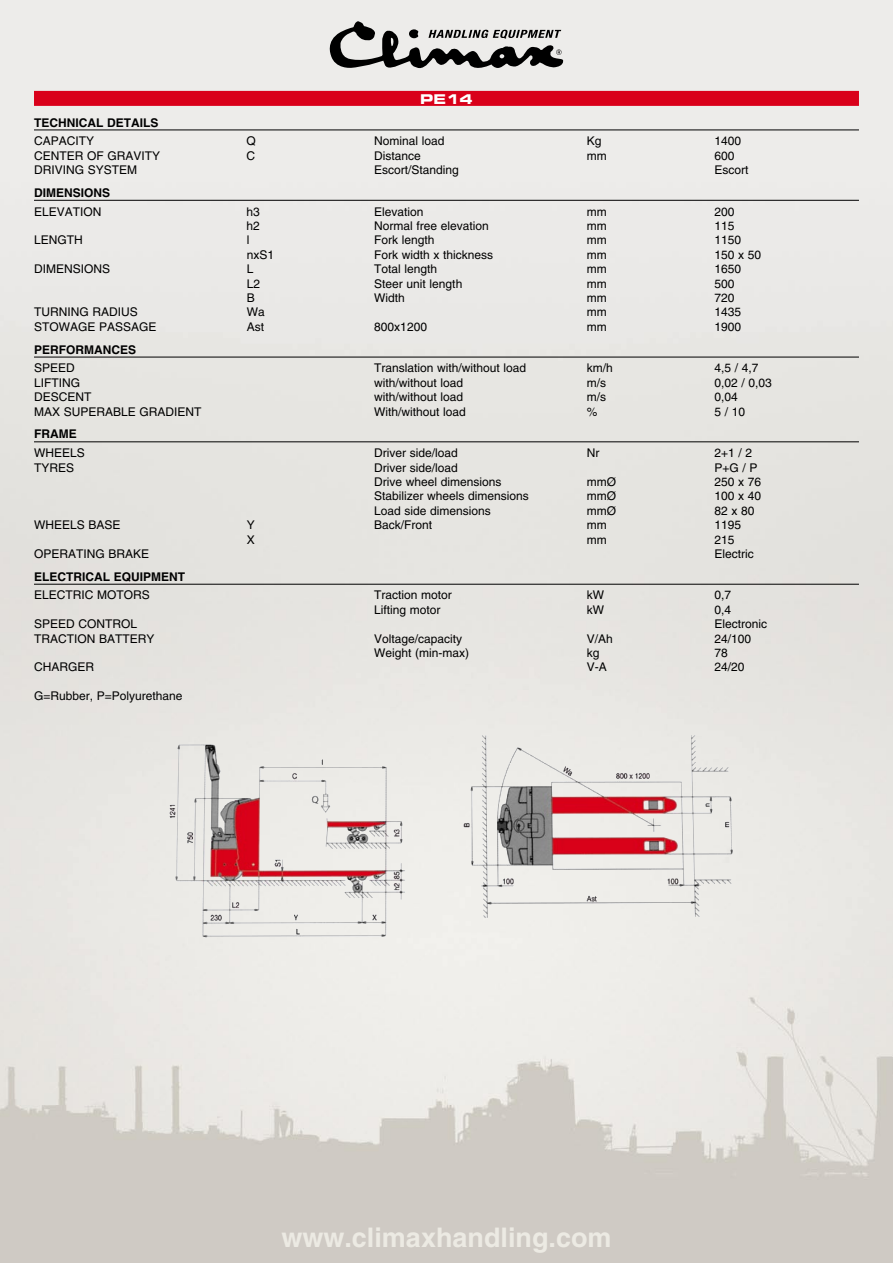
<style>
.page{position:relative;width:893px;height:1263px;background:#fff}
.page>*{position:absolute;margin:0;border:0;box-sizing:border-box;transform-origin:0 0}
.t1{font:700 27px "Helvetica LT Std";color:#eceae3}
.t2{font:13.5px "Eurostile LT Std Bold Ex 2";color:#fff}
.t3{font:12px "Helvetica LT Std";color:#000}
.t4{font:700 12px "Helvetica LT Std";color:#000}
</style>
<div class="page">
<img style="left:0;top:0;width:893px;height:1263px">
<svg style="left:330px;top:21px;width:233px;height:47px;background:#989796"></svg>
<div style="left:34px;top:91px;width:825px;height:15px;background:#d9001a"></div>
<hr style="left:34px;top:130px;width:825px;height:1px;background:#000">
<hr style="left:34px;top:200px;width:825px;height:1px;background:#000">
<hr style="left:34px;top:357px;width:825px;height:1px;background:#000">
<hr style="left:34px;top:441px;width:825px;height:1px;background:#000">
<hr style="left:34px;top:584px;width:825px;height:1px;background:#000">
<div style="left:153px;top:717px;width:279px;height:263px;background:#ecebe7"></div>
<img style="left:169px;top:744px;width:236px;height:194px">
<img style="left:462px;top:724px;width:279px;height:203px">
<p class="t2" style="left:420px;top:89px;width:54px">PE14</p>
<p class="t4" style="left:34px;top:115px;width:126px">TECHNICAL DETAILS</p>
<p class="t3" style="left:34px;top:134px;width:62px">CAPACITY</p>
<p class="t3" style="left:247px;top:134px;width:11px">Q</p>
<p class="t3" style="left:374px;top:134px;width:72px">Nominal load</p>
<p class="t3" style="left:587px;top:134px;width:16px">Kg</p>
<p class="t3" style="left:714px;top:134px;width:28px">1400</p>
<p class="t3" style="left:34px;top:148px;width:128px">CENTER OF GRAVITY</p>
<p class="t3" style="left:247px;top:148px;width:10px">C</p>
<p class="t3" style="left:374px;top:148px;width:48px">Distance</p>
<p class="t3" style="left:587px;top:148px;width:21px">mm</p>
<p class="t3" style="left:714px;top:148px;width:22px">600</p>
<p class="t3" style="left:34px;top:163px;width:105px">DRIVING SYSTEM</p>
<p class="t3" style="left:374px;top:163px;width:86px">Escort/Standing</p>
<p class="t3" style="left:714px;top:163px;width:36px">Escort</p>
<p class="t4" style="left:34px;top:185px;width:78px">DIMENSIONS</p>
<p class="t3" style="left:34px;top:204px;width:69px">ELEVATION</p>
<p class="t3" style="left:247px;top:204px;width:15px">h3</p>
<p class="t3" style="left:374px;top:204px;width:51px">Elevation</p>
<p class="t3" style="left:587px;top:204px;width:21px">mm</p>
<p class="t3" style="left:714px;top:204px;width:22px">200</p>
<p class="t3" style="left:247px;top:219px;width:15px">h2</p>
<p class="t3" style="left:374px;top:219px;width:116px">Normal free elevation</p>
<p class="t3" style="left:587px;top:219px;width:21px">mm</p>
<p class="t3" style="left:714px;top:219px;width:22px">115</p>
<p class="t3" style="left:34px;top:233px;width:50px">LENGTH</p>
<p class="t3" style="left:247px;top:233px;width:4px">l</p>
<p class="t3" style="left:374px;top:233px;width:62px">Fork length</p>
<p class="t3" style="left:587px;top:233px;width:21px">mm</p>
<p class="t3" style="left:714px;top:233px;width:28px">1150</p>
<p class="t3" style="left:247px;top:248px;width:29px">nxS1</p>
<p class="t3" style="left:374px;top:248px;width:121px">Fork width x thickness</p>
<p class="t3" style="left:587px;top:248px;width:21px">mm</p>
<p class="t3" style="left:714px;top:248px;width:48px">150 x 50</p>
<p class="t3" style="left:34px;top:262px;width:78px">DIMENSIONS</p>
<p class="t3" style="left:247px;top:262px;width:8px">L</p>
<p class="t3" style="left:374px;top:262px;width:65px">Total length</p>
<p class="t3" style="left:587px;top:262px;width:21px">mm</p>
<p class="t3" style="left:714px;top:262px;width:28px">1650</p>
<p class="t3" style="left:247px;top:276px;width:15px">L2</p>
<p class="t3" style="left:374px;top:276px;width:90px">Steer unit length</p>
<p class="t3" style="left:587px;top:276px;width:21px">mm</p>
<p class="t3" style="left:714px;top:276px;width:22px">500</p>
<p class="t3" style="left:247px;top:291px;width:10px">B</p>
<p class="t3" style="left:374px;top:291px;width:32px">Width</p>
<p class="t3" style="left:587px;top:291px;width:21px">mm</p>
<p class="t3" style="left:714px;top:291px;width:22px">720</p>
<p class="t3" style="left:34px;top:305px;width:105px">TURNING RADIUS</p>
<p class="t3" style="left:247px;top:305px;width:19px">Wa</p>
<p class="t3" style="left:587px;top:305px;width:21px">mm</p>
<p class="t3" style="left:714px;top:305px;width:28px">1435</p>
<p class="t3" style="left:34px;top:320px;width:124px">STOWAGE PASSAGE</p>
<p class="t3" style="left:247px;top:320px;width:19px">Ast</p>
<p class="t3" style="left:374px;top:320px;width:54px">800x1200</p>
<p class="t3" style="left:587px;top:320px;width:21px">mm</p>
<p class="t3" style="left:714px;top:320px;width:28px">1900</p>
<p class="t4" style="left:34px;top:342px;width:103px">PERFORMANCES</p>
<p class="t3" style="left:34px;top:361px;width:42px">SPEED</p>
<p class="t3" style="left:374px;top:361px;width:154px">Translation with/without load</p>
<p class="t3" style="left:587px;top:361px;width:28px">km/h</p>
<p class="t3" style="left:714px;top:361px;width:46px">4,5 / 4,7</p>
<p class="t3" style="left:34px;top:376px;width:14px">Lifting</p>
<p class="t3" style="left:374px;top:376px;width:91px">with/without load</p>
<p class="t3" style="left:587px;top:376px;width:21px">m/s</p>
<p class="t3" style="left:714px;top:376px;width:59px">0,02 / 0,03</p>
<p class="t3" style="left:34px;top:390px;width:18px">Descent</p>
<p class="t3" style="left:374px;top:390px;width:91px">with/without load</p>
<p class="t3" style="left:587px;top:390px;width:21px">m/s</p>
<p class="t3" style="left:714px;top:390px;width:25px">0,04</p>
<p class="t3" style="left:34px;top:404px;width:169px">MAX SUPERABLE GRADIENT</p>
<p class="t3" style="left:374px;top:404px;width:93px">With/without load</p>
<p class="t3" style="left:587px;top:404px;width:12px">%</p>
<p class="t3" style="left:714px;top:404px;width:32px">5/10</p>
<p class="t4" style="left:34px;top:427px;width:44px">FRAME</p>
<p class="t3" style="left:34px;top:446px;width:52px">WHEELS</p>
<p class="t3" style="left:374px;top:446px;width:85px">Driver side/load</p>
<p class="t3" style="left:587px;top:446px;width:14px">Nr</p>
<p class="t3" style="left:714px;top:446px;width:39px">2+1 / 2</p>
<p class="t3" style="left:34px;top:460px;width:42px">TYRES</p>
<p class="t3" style="left:374px;top:460px;width:85px">Driver side/load</p>
<p class="t3" style="left:714px;top:460px;width:45px">P+G / P</p>
<p class="t3" style="left:374px;top:475px;width:129px">Drive wheel dimensions</p>
<p class="t3" style="left:587px;top:475px;width:31px">mmØ</p>
<p class="t3" style="left:714px;top:475px;width:48px">250 x 76</p>
<p class="t3" style="left:374px;top:489px;width:156px">Stabilizer wheels dimensions</p>
<p class="t3" style="left:587px;top:489px;width:31px">mmØ</p>
<p class="t3" style="left:714px;top:489px;width:48px">100 x 40</p>
<p class="t3" style="left:374px;top:503px;width:118px">Load side dimensions</p>
<p class="t3" style="left:587px;top:503px;width:31px">mmØ</p>
<p class="t3" style="left:714px;top:503px;width:42px">82 x 80</p>
<p class="t3" style="left:34px;top:518px;width:88px">WHEELS BASE</p>
<p class="t3" style="left:247px;top:518px;width:10px">Y</p>
<p class="t3" style="left:374px;top:518px;width:60px">Back/Front</p>
<p class="t3" style="left:587px;top:518px;width:21px">mm</p>
<p class="t3" style="left:714px;top:518px;width:28px">1195</p>
<p class="t3" style="left:247px;top:532px;width:10px">X</p>
<p class="t3" style="left:587px;top:532px;width:21px">mm</p>
<p class="t3" style="left:714px;top:532px;width:22px">215</p>
<p class="t3" style="left:34px;top:547px;width:117px">OPERATING BRAKE</p>
<p class="t3" style="left:714px;top:547px;width:41px">Electric</p>
<p class="t4" style="left:34px;top:569px;width:153px">ELECTRICAL EQUIPMENT</p>
<p class="t3" style="left:34px;top:588px;width:117px">ELECTRIC MOTORS</p>
<p class="t3" style="left:374px;top:588px;width:79px">Traction motor</p>
<p class="t3" style="left:587px;top:588px;width:19px">kW</p>
<p class="t3" style="left:714px;top:588px;width:18px">0,7</p>
<p class="t3" style="left:374px;top:603px;width:68px">Lifting motor</p>
<p class="t3" style="left:587px;top:603px;width:19px">kW</p>
<p class="t3" style="left:714px;top:603px;width:18px">0,4</p>
<p class="t3" style="left:34px;top:617px;width:105px">SPEED CONTROL</p>
<p class="t3" style="left:714px;top:617px;width:54px">Electronic</p>
<p class="t3" style="left:34px;top:631px;width:122px">TRACTION BATTERY</p>
<p class="t3" style="left:374px;top:631px;width:90px">Voltage/capacity</p>
<p class="t3" style="left:587px;top:631px;width:28px">V/Ah</p>
<p class="t3" style="left:714px;top:631px;width:38px">24/100</p>
<p class="t3" style="left:374px;top:646px;width:97px">Weight (min-max)</p>
<p class="t3" style="left:587px;top:646px;width:14px">kg</p>
<p class="t3" style="left:714px;top:646px;width:15px">78</p>
<p class="t3" style="left:34px;top:660px;width:61px">CHARGER</p>
<p class="t3" style="left:587px;top:660px;width:22px">V-A</p>
<p class="t3" style="left:714px;top:660px;width:32px">24/20</p>
<p class="t3" style="left:34px;top:689px;width:150px">G=Rubber, P=Polyurethane</p>
<h1 class="t1" style="left:281px;top:1220px;width:332px">www.climaxhandling.com</h1>
</div>
